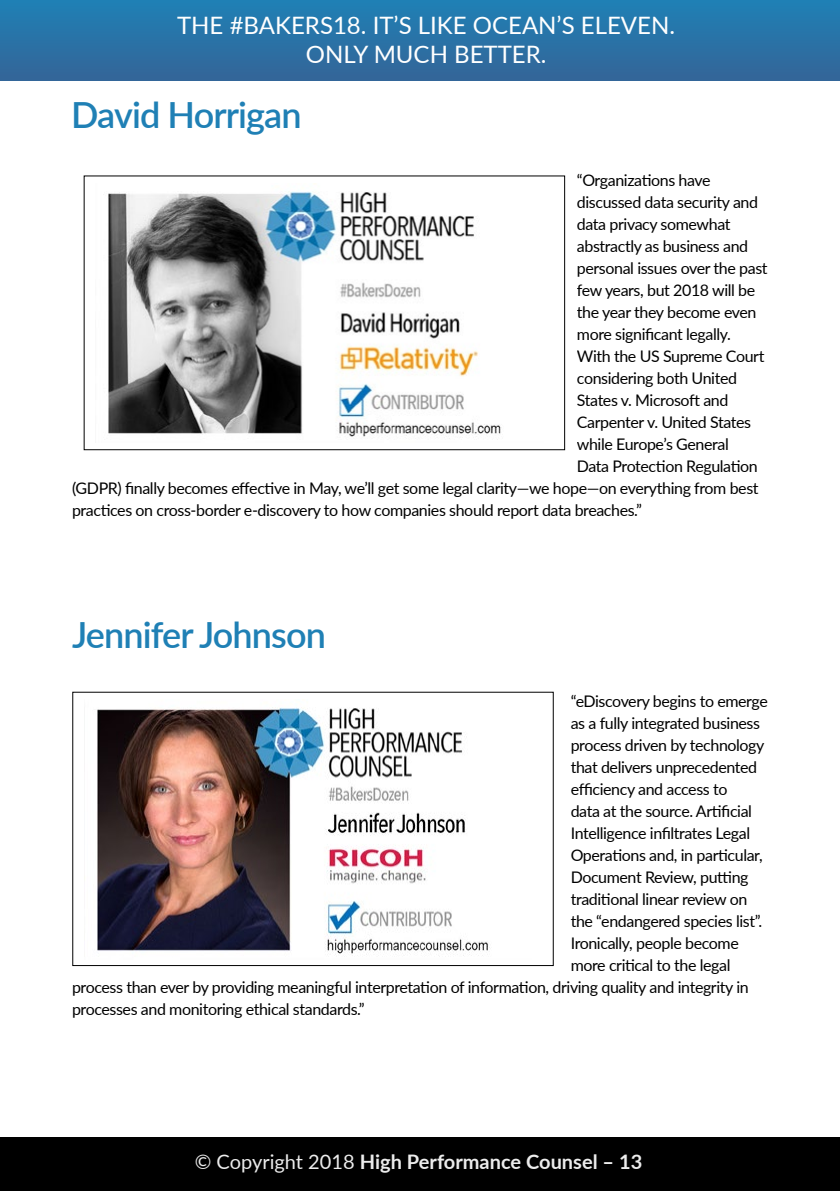
<style>
.page{position:relative;width:840px;height:1191px;background:#fff}
.page>*{position:absolute;margin:0;border:0;box-sizing:border-box;transform-origin:0 0}
.t1{font:600 36px "Lato";letter-spacing:-.025em;color:#1f80b5}
.t2{font:24px/28.8px "Lato";color:#fff;text-align:center}
.t3{font:700 20px "Lato";color:#ececec}
.t4{font:16px "Lato";letter-spacing:-.025em;color:#000}
.s1{font-weight:400}
</style>
<div class="page">
<div style="left:0;top:0;width:839px;height:81px;background:linear-gradient(to right,#2972a6,#2972a6)"></div>
<div style="left:0;top:1137px;width:839px;height:54px;background:#000"></div>
<img style="left:108px;top:183px;width:394px;height:256px">
<div style="left:84px;top:176px;width:480px;height:274px;border:1px solid #000"></div>
<div style="left:66px;top:690px;width:504px;height:278px;background:#fff;border:2px solid #fff"></div>
<img style="left:84px;top:707px;width:406px;height:250px">
<h2 class="t2" style="left:177px;top:10px;width:499px">THE #BAKERS18. IT’S LIKE OCEAN’S ELEVEN.<br>ONLY MUCH BETTER.</h2>
<h1 class="t1" style="left:71px;top:88px;width:232px">David Horrigan</h1>
<p class="t4" style="left:576px;top:169px;width:135px">“Organizations have</p>
<p class="t4" style="left:576px;top:191px;width:182px">discussed data security and</p>
<p class="t4" style="left:576px;top:213px;width:155px">data privacy somewhat</p>
<p class="t4" style="left:576px;top:235px;width:173px">abstractly as business and</p>
<p class="t4" style="left:576px;top:257px;width:192px">personal issues over the past</p>
<p class="t4" style="left:576px;top:279px;width:180px">few years, but 2018 will be</p>
<p class="t4" style="left:576px;top:301px;width:181px">the year they become even</p>
<p class="t4" style="left:576px;top:323px;width:155px">more significant legally.</p>
<p class="t4" style="left:576px;top:345px;width:189px">With the US Supreme Court</p>
<p class="t4" style="left:576px;top:367px;width:161px">considering both United</p>
<p class="t4" style="left:576px;top:389px;width:153px">States v. Microsoft and</p>
<p class="t4" style="left:576px;top:411px;width:176px">Carpenter v. United States</p>
<p class="t4" style="left:576px;top:433px;width:153px">while Europe’s General</p>
<p class="t4" style="left:576px;top:455px;width:182px">Data Protection Regulation</p>
<p class="t4" style="left:72px;top:477px;width:687px">(GDPR) finally becomes effective in May, we’ll get some legal clarity—we hope—on everything from best</p>
<p class="t4" style="left:72px;top:499px;width:571px">practices on cross-border e-discovery to how companies should report data breaches.”</p>
<h1 class="t1" style="left:72px;top:609px;width:255px">Jennifer Johnson</h1>
<p class="t4" style="left:570px;top:690px;width:198px">“eDiscovery begins to emerge</p>
<p class="t4" style="left:570px;top:712px;width:191px">as a fully integrated business</p>
<p class="t4" style="left:570px;top:734px;width:195px">process driven by technology</p>
<p class="t4" style="left:570px;top:756px;width:188px">that delivers unprecedented</p>
<p class="t4" style="left:570px;top:778px;width:158px">efficiency and access to</p>
<p class="t4" style="left:570px;top:800px;width:183px">data at the source. Artificial</p>
<p class="t4" style="left:570px;top:822px;width:181px">Intelligence infiltrates Legal</p>
<p class="t4" style="left:570px;top:844px;width:193px">Operations and, in particular,</p>
<p class="t4" style="left:570px;top:866px;width:179px">Document Review, putting</p>
<p class="t4" style="left:570px;top:888px;width:178px">traditional linear review on</p>
<p class="t4" style="left:570px;top:910px;width:193px">the “endangered species list”.</p>
<p class="t4" style="left:570px;top:932px;width:169px">Ironically, people become</p>
<p class="t4" style="left:570px;top:954px;width:161px">more critical to the legal</p>
<p class="t4" style="left:72px;top:976px;width:677px">process than ever by providing meaningful interpretation of information, driving quality and integrity in</p>
<p class="t4" style="left:72px;top:998px;width:294px">processes and monitoring ethical standards.”</p>
<p class="t3" style="left:195px;top:1146px;width:448px"><span class="s1">© Copyright 2018</span> High Performance Counsel – 13</p>
</div>
